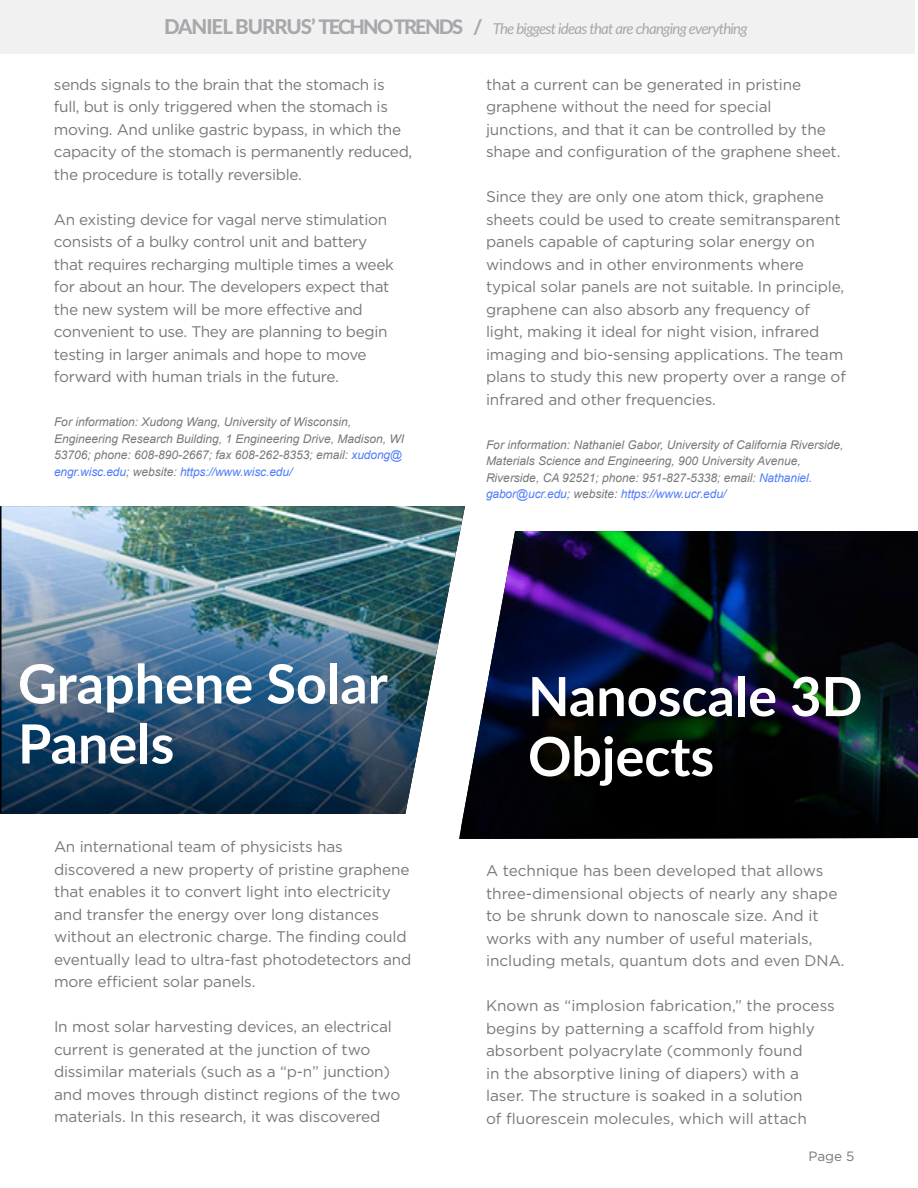
<style>
.page{position:relative;width:918px;height:1188px;background:#fff}
.page>*{position:absolute;margin:0;border:0;box-sizing:border-box;transform-origin:0 0}
.t1{font:700 54px/60px "Lato";color:#fff}
.t2{font:15.3px/22.5px "Gotham";letter-spacing:-.01em;color:#76787a}
.t3{font:italic 15px "Lato";letter-spacing:-.05em;color:#a7a8ab}
.t4{font:13.5px "Gotham";color:#76787a}
.t5{font:italic 12px/16.5px "Arial";color:#76787a}
.s1{font-weight:800;font-style:normal;font-size:20.55px}
.s2{font-weight:800;font-style:normal;font-size:20.1px}
.s3{color:#507cfb}
</style>
<div class="page">
<img style="left:461px;top:531px;width:457px;height:308px">
<div style="left:0;top:0;width:915px;height:54px;background:#f1f1f1"></div>
<img style="left:2px;top:506px;width:463px;height:308px">
<p class="t3" style="left:164px;top:18px;width:585px"><span class="s1">DANIEL BURRUS’</span> <span class="s2">TECHNO TRENDS /</span> The biggest ideas that are changing everything</p>
<p class="t2" style="left:54px;top:73px;width:360px">sends signals to the brain that the stomach is full, but is only triggered when the stomach is moving. And unlike gastric bypass, in which the capacity of the stomach is permanently reduced, the procedure is totally reversible.</p>
<p class="t2" style="left:54px;top:208px;width:341px">An existing device for vagal nerve stimulation consists of a bulky control unit and battery that requires recharging multiple times a week for about an hour. The developers expect that the new system will be more effective and convenient to use. They are planning to begin testing in larger animals and hope to move forward with human trials in the future.</p>
<p class="t5" style="left:54px;top:414px;width:352px">For information: Xudong Wang, University of Wisconsin, Engineering Research Building, 1 Engineering Drive, Madison, WI 53706; phone: 608-890-2667; fax 608-262-8353; email: <span class="s3">xudong@ engr.wisc.edu</span>; website: <span class="s3">https://www.wisc.edu/</span></p>
<h1 class="t1" style="left:18px;top:651px;width:371px">Graphene Solar<br>Panels</h1>
<p class="t2" style="left:54px;top:835px;width:359px">An international team of physicists has discovered a new property of pristine graphene that enables it to convert light into electricity and transfer the energy over long distances without an electronic charge. The finding could eventually lead to ultra-fast photodetectors and more efficient solar panels.</p>
<p class="t2" style="left:54px;top:1015px;width:348px">In most solar harvesting devices, an electrical current is generated at the junction of two dissimilar materials (such as a “p-n” junction) and moves through distinct regions of the two materials. In this research, it was discovered</p>
<p class="t2" style="left:486px;top:73px;width:356px">that a current can be generated in pristine graphene without the need for special junctions, and that it can be controlled by the shape and configuration of the graphene sheet.</p>
<p class="t2" style="left:486px;top:185px;width:362px">Since they are only one atom thick, graphene sheets could be used to create semitransparent panels capable of capturing solar energy on windows and in other environments where typical solar panels are not suitable. In principle, graphene can also absorb any frequency of light, making it ideal for night vision, infrared imaging and bio-sensing applications. The team plans to study this new property over a range of infrared and other frequencies.</p>
<p class="t5" style="left:486px;top:437px;width:359px">For information: Nathaniel Gabor, University of California Riverside, Materials Science and Engineering, 900 University Avenue, Riverside, CA 92521; phone: 951-827-5338; email: <span class="s3">Nathaniel. gabor@ucr.edu</span>; website: <span class="s3">https://www.ucr.edu/</span></p>
<h1 class="t1" style="left:528px;top:664px;width:336px">Nanoscale 3D<br>Objects</h1>
<p class="t2" style="left:486px;top:859px;width:360px">A technique has been developed that allows three-dimensional objects of nearly any shape to be shrunk down to nanoscale size. And it works with any number of useful materials, including metals, quantum dots and even DNA.</p>
<p class="t2" style="left:486px;top:994px;width:350px">Known as “implosion fabrication,” the process begins by patterning a scaffold from highly absorbent polyacrylate (commonly found<br>in the absorptive lining of diapers) with a laser. The structure is soaked in a solution<br>of fluorescein molecules, which will attach</p>
<p class="t4" style="left:808px;top:1148px;width:47px">Page 5</p>
</div>
